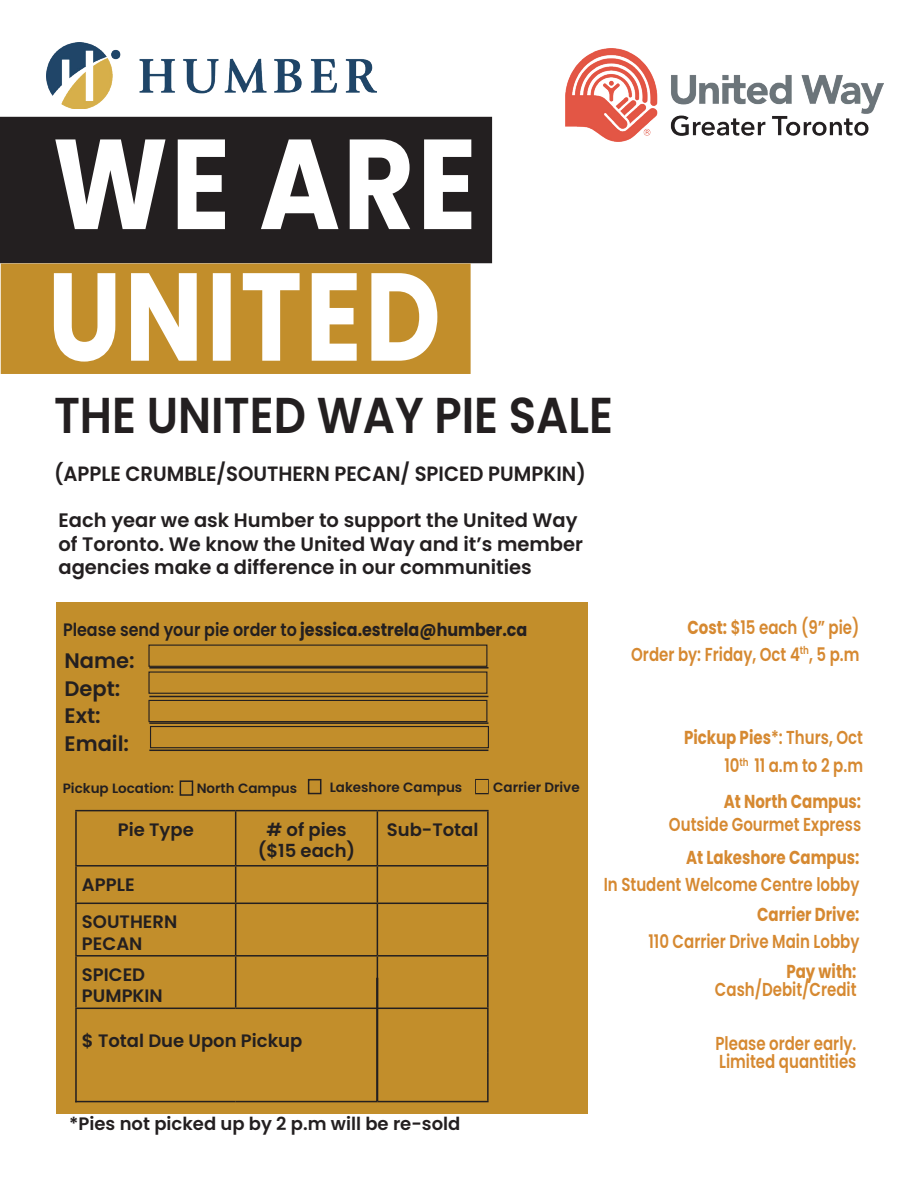
<style>
.page{position:relative;width:918px;height:1188px;background:#fff}
.page>*{position:absolute;margin:0;border:0;box-sizing:border-box;transform-origin:0 0}
.t1{font:600 50.4px "Poppins";color:#231f20;scale:.89 1}
.t2{font:600 21px/27.5px "Poppins";color:#231f20}
.t3{font:600 20.7px "Poppins";color:#231f20;scale:.95 1}
.t4{font:600 19.5px/23.4px "Poppins";color:#231f20}
.t5{font:600 18.75px/26.2px "Poppins";color:#d68931;text-align:right;scale:.8 1}
.t6{font:700 18.75px "Poppins";color:#d68931;scale:.8 1}
.t7{font:600 18px/21.6px "Poppins";color:#231f20}
.t8{font:700 18px "Poppins";color:#231f20;scale:.88 1}
.t9{font:600 13.5px "Poppins";color:#231f20}
.s1{font-weight:600}
.s2{font-weight:700}
</style>
<div class="page">
<img style="left:47px;top:42px;width:330px;height:66px">
<div style="left:56px;top:602px;width:532px;height:512px;background:#c28e2b"></div>
<hr style="left:149px;top:667px;width:339px;height:2px;background:#231f20">
<div style="left:475px;top:779px;width:14px;height:15px;border:2px solid #231f20"></div>
<hr style="left:75px;top:810px;width:161px;height:1px;background:#231f20">
<hr style="left:75px;top:811px;width:2px;height:54px;background:#231f20">
<hr style="left:236px;top:810px;width:141px;height:1px;background:#231f20">
<hr style="left:235px;top:811px;width:1px;height:54px;background:#231f20">
<hr style="left:377px;top:810px;width:112px;height:1px;background:#231f20">
<hr style="left:377px;top:811px;width:1px;height:54px;background:#231f20">
<hr style="left:487px;top:811px;width:2px;height:54px;background:#231f20">
<hr style="left:75px;top:865px;width:161px;height:2px;background:#231f20">
<hr style="left:75px;top:867px;width:2px;height:36px;background:#231f20">
<hr style="left:236px;top:865px;width:141px;height:2px;background:#231f20">
<hr style="left:235px;top:867px;width:1px;height:36px;background:#231f20">
<hr style="left:377px;top:865px;width:112px;height:2px;background:#231f20">
<hr style="left:377px;top:867px;width:1px;height:36px;background:#231f20">
<hr style="left:487px;top:867px;width:2px;height:36px;background:#231f20">
<hr style="left:75px;top:903px;width:161px;height:1px;background:#231f20">
<hr style="left:75px;top:904px;width:2px;height:51px;background:#231f20">
<hr style="left:236px;top:903px;width:141px;height:1px;background:#231f20">
<hr style="left:235px;top:904px;width:1px;height:51px;background:#231f20">
<hr style="left:377px;top:903px;width:112px;height:1px;background:#231f20">
<hr style="left:377px;top:904px;width:1px;height:51px;background:#231f20">
<hr style="left:487px;top:904px;width:2px;height:51px;background:#231f20">
<hr style="left:75px;top:955px;width:161px;height:2px;background:#231f20">
<hr style="left:75px;top:957px;width:2px;height:51px;background:#231f20">
<hr style="left:236px;top:955px;width:141px;height:2px;background:#231f20">
<hr style="left:235px;top:957px;width:1px;height:51px;background:#231f20">
<hr style="left:377px;top:955px;width:112px;height:2px;background:#231f20">
<hr style="left:377px;top:957px;width:1px;height:51px;background:#231f20">
<hr style="left:487px;top:957px;width:2px;height:51px;background:#231f20">
<hr style="left:75px;top:1008px;width:161px;height:1px;background:#231f20">
<hr style="left:75px;top:1009px;width:2px;height:44px;background:#231f20">
<hr style="left:236px;top:1008px;width:141px;height:1px;background:#231f20">
<hr style="left:377px;top:1008px;width:112px;height:1px;background:#231f20">
<hr style="left:487px;top:1009px;width:2px;height:44px;background:#231f20">
<hr style="left:75px;top:1053px;width:2px;height:49px;background:#231f20">
<hr style="left:376px;top:978px;width:2px;height:123px;background:#231f20">
<hr style="left:487px;top:1053px;width:2px;height:48px;background:#231f20">
<hr style="left:75px;top:1101px;width:161px;height:1px;background:#231f20">
<hr style="left:236px;top:1101px;width:141px;height:1px;background:#231f20">
<hr style="left:377px;top:1101px;width:112px;height:1px;background:#231f20">
<hr style="left:149px;top:696px;width:339px;height:1px;background:#231f20">
<hr style="left:149px;top:722px;width:339px;height:2px;background:#231f20">
<hr style="left:149px;top:750px;width:339px;height:1px;background:#231f20">
<div style="left:308px;top:779px;width:13px;height:15px;border:2px solid #231f20"></div>
<img style="left:566px;top:48px;width:317px;height:94px">
<svg style="left:0;top:117px;width:492px;height:146px;fill:#231f20"></svg>
<svg style="left:1px;top:264px;width:470px;height:110px;fill:#c28e2b"></svg>
<div style="left:180px;top:780px;width:13px;height:16px;border:2px solid #231f20"></div>
<div style="left:476px;top:780px;width:12px;height:13px;background:#c28e2b"></div>
<div style="left:148px;top:645px;width:339px;height:22px;border:1px solid #231f20"></div>
<div style="left:148px;top:671px;width:339px;height:23px;border:1px solid #231f20"></div>
<div style="left:148px;top:700px;width:339px;height:22px;border:1px solid #231f20"></div>
<div style="left:150px;top:726px;width:339px;height:22px;border:1px solid #231f20"></div>
<h1 class="t1" style="left:54px;top:387px;width:630px">THE UNITED WAY PIE SALE</h1>
<p class="t3" style="left:54px;top:462px;width:561px">(APPLE CRUMBLE/SOUTHERN PECAN/ SPICED PUMPKIN)</p>
<p class="t4" style="left:58px;top:509px;width:526px">Each year we ask Humber to support the United Way of Toronto. We know the United Way and it’s member agencies make a difference in our communities</p>
<p class="t8" style="left:63px;top:619px;width:529px"><span class="s1">Please send your pie order to</span> jessica.estrela@humber.ca</p>
<p class="t2" style="left:65px;top:648px;width:72px">Name:<br>Dept:<br>Ext:<br>Email:</p>
<p class="t9" style="left:63px;top:780px;width:113px">Pickup Location:</p>
<p class="t9" style="left:197px;top:780px;width:102px">North Campus</p>
<p class="t9" style="left:330px;top:780px;width:134px">Lakeshore Campus</p>
<p class="t7" style="left:118px;top:819px;width:77px">Pie Type</p>
<p class="t7" style="left:258px;top:819px;width:99px;text-align:center"># of pies ($15 each)</p>
<p class="t7" style="left:387px;top:819px;width:93px">Sub-Total</p>
<p class="t7" style="left:82px;top:866px;width:97px;line-height:37.5px">APPLE<br>SOUTHERN</p>
<p class="t7" style="left:82px;top:928px;width:65px;line-height:30.9px">PECAN<br>SPICED</p>
<p class="t7" style="left:82px;top:985px;width:82px">PUMPKIN</p>
<p class="t7" style="left:82px;top:1030px;width:222px">$ Total Due Upon Pickup</p>
<p class="t9" style="left:493px;top:779px;width:88px">Carrier Drive</p>
<p class="t7" style="left:69px;top:1113px;width:393px">*Pies not picked up by 2 p.m will be re-sold</p>
<p class="t5" style="left:631px;top:615px;width:287px"><span class="s2">Cost:</span> $15 each (9” pie)<br>Order by: Friday, Oct 4<sup>th</sup>, 5 p.m</p>
<p class="t5" style="left:684px;top:723px;width:225px;line-height:28.3px"><span class="s2">Pickup Pies</span>*: Thurs, Oct<br>10<sup>th</sup> 11 a.m to 2 p.m</p>
<p class="t6" style="left:724px;top:791px;width:173px">At North Campus:</p>
<p class="t5" style="left:669px;top:811px;width:242px">Outside Gourmet Express</p>
<p class="t6" style="left:686px;top:847px;width:218px">At Lakeshore Campus:</p>
<p class="t5" style="left:604px;top:871px;width:321px">In Student Welcome Centre lobby</p>
<p class="t6" style="left:757px;top:904px;width:129px">Carrier Drive:</p>
<p class="t5" style="left:649px;top:928px;width:265px">110 Carrier Drive Main Lobby</p>
<p class="t6" style="left:786px;top:960px;width:89px">Pay with:</p>
<p class="t5" style="left:715px;top:976px;width:178px">Cash/Debit/Credit</p>
<p class="t5" style="left:715px;top:1034px;width:178px;line-height:18px;text-align:left">Please order early.<br>Limited quantities</p>
</div>
